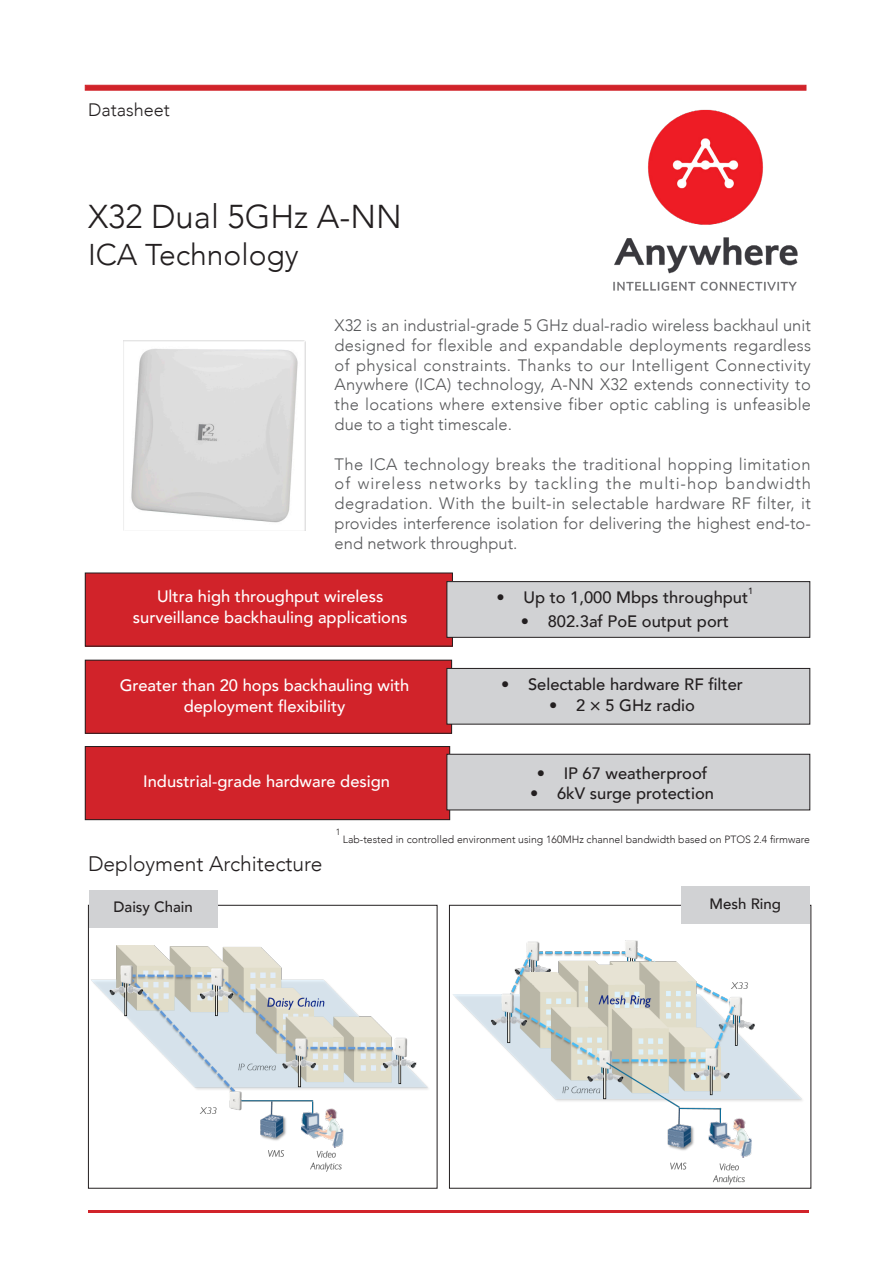
<style>
.page{position:relative;width:893px;height:1263px;background:#fff}
.page>*{position:absolute;margin:0;border:0;box-sizing:border-box;transform-origin:0 0}
.t1{font:300 33px "Avenir";color:#231f20}
.t2{font:300 30px "Avenir";color:#231f20}
.t3{font:300 21px "Avenir";color:#231f20}
.t4{font:300 18px "Avenir";color:#231f20}
.t5{font:300 16.5px/19.8px "Avenir";color:#57585a;text-align:justify}
.t6{font:500 16.5px/21px "Avenir";color:#fff;text-align:center}
.t7{font:500 16.5px "Avenir";color:#231f20}
.t8{font:500 15px "Avenir";color:#231f20}
.t9{font:300 10.5px "Avenir";color:#231f20}
.t10{font:500 9px "Avenir";color:#231f20}
.t11{font:300 9px "Avenir";color:#231f20}
</style>
<div class="page">
<img style="left:91px;top:946px;width:337px;height:226px">
<div style="left:88px;top:905px;width:349px;height:283px;border:1px solid #231f20"></div>
<img style="left:453px;top:940px;width:349px;height:245px">
<div style="left:449px;top:905px;width:362px;height:283px;border:1px solid #231f20"></div>
<svg style="left:85px;top:85px;width:721px;height:5px;background:#d1252c"></svg>
<img style="left:613px;top:109px;width:185px;height:182px">
<hr style="left:88px;top:1210px;width:720px;height:2px;background:#d1232a">
<div style="left:85px;top:573px;width:367px;height:73px;background:#d1232a"></div>
<div style="left:447px;top:582px;width:363px;height:55px;background:#d1d2d4"></div>
<div style="left:447px;top:581px;width:363px;height:56px;border:1px solid #231f20"></div>
<div style="left:85px;top:660px;width:367px;height:73px;background:#d1232a"></div>
<div style="left:447px;top:668px;width:363px;height:56px;background:#d1d2d4"></div>
<div style="left:447px;top:668px;width:363px;height:56px;border:1px solid #231f20"></div>
<div style="left:89px;top:890px;width:128px;height:38px;background:#d1d2d4"></div>
<div style="left:681px;top:887px;width:128px;height:37px;background:#d1d2d4"></div>
<div style="left:85px;top:746px;width:365px;height:74px;background:#d1232a"></div>
<div style="left:85px;top:746px;width:365px;height:74px;border:1px solid #231f20"></div>
<div style="left:447px;top:754px;width:363px;height:56px;background:#d1d2d4"></div>
<div style="left:447px;top:754px;width:363px;height:56px;border:1px solid #231f20"></div>
<div style="left:123px;top:341px;width:182px;height:190px;background:#231f20;opacity:.16"></div>
<p class="t4" style="left:88px;top:100px;width:83px">Datasheet</p>
<p class="t1" style="left:88px;top:197px;width:315px">X32 Dual 5GHz A-NN</p>
<p class="t2" style="left:88px;top:237px;width:212px">ICA Technology</p>
<p class="t5" style="left:335px;top:315px;width:478px">X32 is an industrial-grade 5 GHz dual-radio wireless backhaul unit designed for flexible and expandable deployments regardless of physical constraints. Thanks to our Intelligent Connectivity Anywhere (ICA) technology, A-NN X32 extends connectivity to the locations where extensive fiber optic cabling is unfeasible due to a tight timescale.</p>
<p class="t5" style="left:335px;top:454px;width:478px">The ICA technology breaks the traditional hopping limitation of wireless networks by tackling the multi-hop bandwidth degradation. With the built-in selectable hardware RF filter, it provides interference isolation for delivering the highest end-to&shy;end network throughput.</p>
<p class="t6" style="left:133px;top:585px;width:276px">Ultra high throughput wireless surveillance backhauling applications</p>
<p class="t7" style="left:496px;top:582px;width:253px">• Up to 1,000 Mbps throughput</p>
<p class="t10" style="left:748px;top:583px;width:7px">1</p>
<p class="t7" style="left:521px;top:606px;width:210px">• 802.3af PoE output port</p>
<p class="t6" style="left:120px;top:674px;width:291px">Greater than 20 hops backhauling with deployment flexibility</p>
<p class="t7" style="left:501px;top:670px;width:243px">• Selectable hardware RF filter</p>
<p class="t7" style="left:549px;top:691px;width:147px">• 2 × 5 GHz radio</p>
<p class="t6" style="left:143px;top:770px;width:248px">Industrial-grade hardware design</p>
<p class="t7" style="left:537px;top:759px;width:172px">• IP 67 weatherproof</p>
<p class="t7" style="left:530px;top:779px;width:185px">• 6kV surge protection</p>
<p class="t3" style="left:88px;top:851px;width:236px">Deployment Architecture</p>
<p class="t11" style="left:336px;top:827px;width:6px">1</p>
<p class="t9" style="left:343px;top:833px;width:469px">Lab-tested in controlled environment using 160MHz channel bandwidth based on PTOS 2.4 firmware</p>
<p class="t8" style="left:113px;top:894px;width:81px">Daisy Chain</p>
<p class="t8" style="left:710px;top:890px;width:73px">Mesh Ring</p>
</div>
